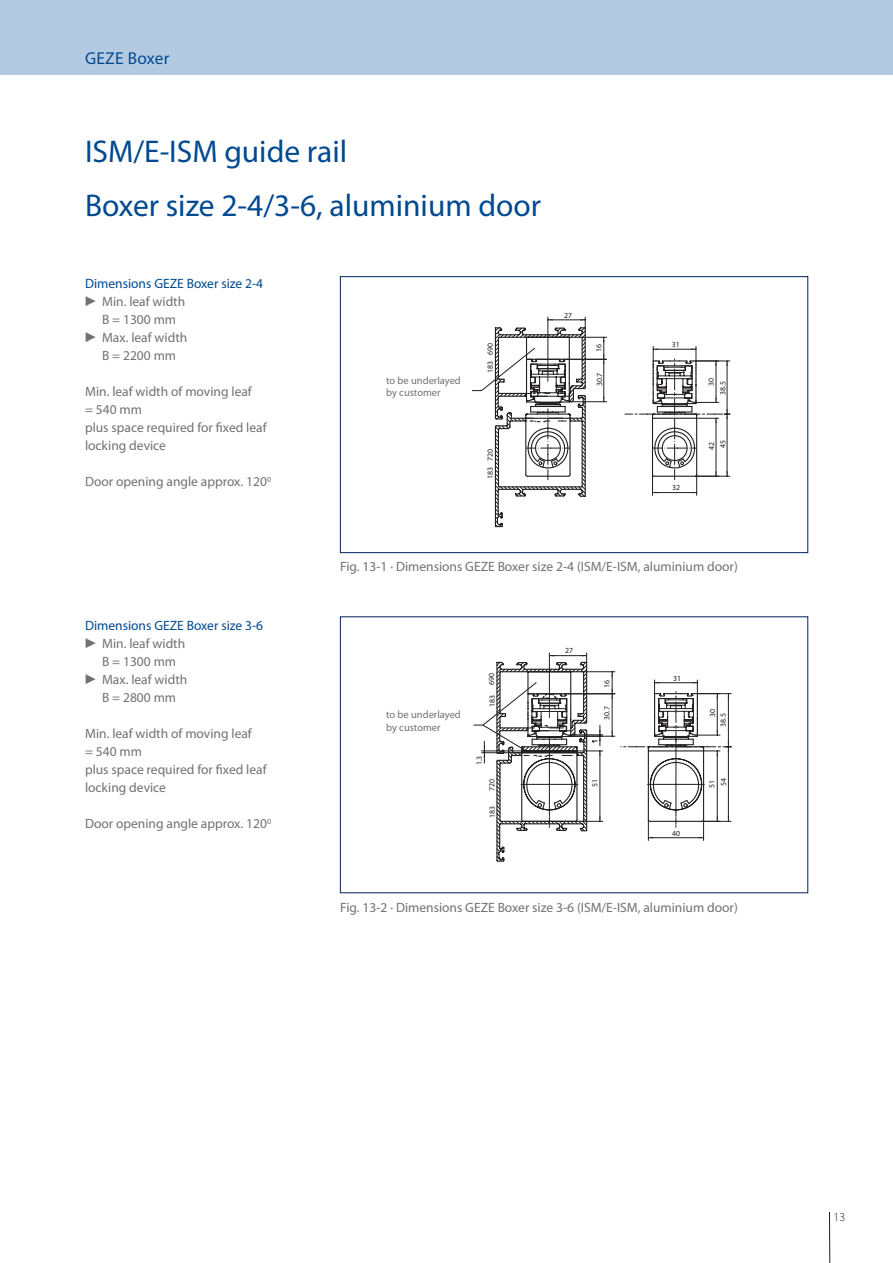
<style>
.page{position:relative;width:893px;height:1263px;background:#fff}
.page>*{position:absolute;margin:0;border:0;box-sizing:border-box;transform-origin:0 0}
.t1{font:31.5px/54px "Myriad Pro";color:#004990}
.t2{font:17.25px "Myriad Pro";letter-spacing:.015em;color:#004990}
.t3{font:13.5px/18px "Myriad Pro";color:#717073;text-align:center}
.t4{font:13.5px "Myriad Pro";color:#004990}
.t5{font:300 12px "Myriad Pro";color:#231f20}
.t6{font:10.5px/12.6px "Myriad Pro";color:#717073}
.t7{font:7.8px/11.7px "Myriad Pro";color:#231f20}
.s1{font-family:"Mathematical Pi Six"}
</style>
<div class="page">
<svg style="left:829px;top:1211px;width:1px;height:52px"></svg>
<div style="left:0;top:0;width:893px;height:74px;background:#b4cae3"></div>
<svg style="left:472px;top:317px;width:258px;height:210px"></svg>
<div style="left:340px;top:276px;width:468px;height:277px;border:1px solid #00215b"></div>
<svg style="left:473px;top:653px;width:258px;height:209px"></svg>
<p class="t2" style="left:85px;top:52px;width:86px">GEZE Boxer</p>
<h1 class="t1" style="left:85px;top:127px;width:457px">ISM/E-ISM guide rail<br>Boxer size 2-4/3-6, aluminium door</h1>
<p class="t4" style="left:85px;top:278px;width:180px">Dimensions GEZE Boxer size 2-4</p>
<p class="t3" style="left:85px;top:293px;width:102px"><span class="s1">-</span> Min. leaf width<br>B = 1300 mm</p>
<p class="t3" style="left:85px;top:329px;width:104px"><span class="s1">-</span> Max. leaf width<br>B = 2200 mm</p>
<p class="t3" style="left:85px;top:383px;width:183px;text-align:left">Min. leaf width of moving leaf<br>= 540 mm<br>plus space required for fixed leaf locking device</p>
<p class="t3" style="left:85px;top:473px;width:188px">Door opening angle approx. 120<sup>0</sup></p>
<p class="t6" style="left:386px;top:374px;width:76px">to be underlayed by customer</p>
<p class="t7" style="left:485px;top:355px;width:14px;rotate:-90deg">690</p>
<p class="t7" style="left:485px;top:373px;width:14px;rotate:-90deg">183</p>
<p class="t7" style="left:485px;top:461px;width:14px;rotate:-90deg">720</p>
<p class="t7" style="left:485px;top:479px;width:14px;rotate:-90deg">183</p>
<p class="t7" style="left:564px;top:310px;width:10px">27</p>
<p class="t7" style="left:593px;top:352px;width:10px;rotate:-90deg">16</p>
<p class="t7" style="left:594px;top:386px;width:15px;rotate:-90deg">30.7</p>
<p class="t7" style="left:672px;top:339px;width:10px">31</p>
<p class="t7" style="left:672px;top:483px;width:10px">32</p>
<p class="t7" style="left:706px;top:395px;width:19px;text-indent:9px;rotate:-90deg">30<br>38.5</p>
<p class="t7" style="left:706px;top:450px;width:12px;rotate:-90deg">42<br>45</p>
<p class="t4" style="left:85px;top:620px;width:180px">Dimensions GEZE Boxer size 3-6</p>
<p class="t3" style="left:85px;top:635px;width:102px"><span class="s1">-</span> Min. leaf width<br>B = 1300 mm</p>
<p class="t3" style="left:85px;top:671px;width:104px"><span class="s1">-</span> Max. leaf width<br>B = 2800 mm</p>
<p class="t3" style="left:85px;top:725px;width:183px;text-align:left">Min. leaf width of moving leaf<br>= 540 mm<br>plus space required for fixed leaf locking device</p>
<p class="t3" style="left:85px;top:815px;width:188px">Door opening angle approx. 120<sup>0</sup></p>
<p class="t3" style="left:340px;top:559px;width:399px">Fig. 13-1 · Dimensions GEZE Boxer size 2-4 (ISM/E-ISM, aluminium door)</p>
<p class="t6" style="left:386px;top:709px;width:76px">to be underlayed by customer</p>
<p class="t7" style="left:486px;top:685px;width:14px;rotate:-90deg">690</p>
<p class="t7" style="left:487px;top:707px;width:14px;rotate:-90deg">183</p>
<p class="t7" style="left:474px;top:765px;width:11px;rotate:-90deg">1.3</p>
<p class="t7" style="left:565px;top:645px;width:10px">27</p>
<p class="t7" style="left:601px;top:688px;width:10px;rotate:-90deg">16</p>
<p class="t7" style="left:601px;top:720px;width:15px;rotate:-90deg">30.7</p>
<p class="t7" style="left:486px;top:791px;width:14px;rotate:-90deg">720</p>
<p class="t7" style="left:589px;top:787px;width:10px;rotate:-90deg">51</p>
<p class="t7" style="left:487px;top:818px;width:14px;rotate:-90deg">183</p>
<p class="t7" style="left:673px;top:673px;width:10px">31</p>
<p class="t7" style="left:672px;top:828px;width:10px">40</p>
<p class="t7" style="left:707px;top:717px;width:10px;rotate:-90deg">30</p>
<p class="t7" style="left:718px;top:727px;width:15px;rotate:-90deg">38.5</p>
<p class="t7" style="left:718px;top:786px;width:10px;rotate:-90deg">54</p>
<p class="t7" style="left:706px;top:788px;width:10px;rotate:-90deg">51</p>
<p class="t3" style="left:340px;top:899px;width:399px">Fig. 13-2 · Dimensions GEZE Boxer size 3-6 (ISM/E-ISM, aluminium door)</p>
<p class="t5" style="left:833px;top:1212px;width:13px">13</p>
</div>
